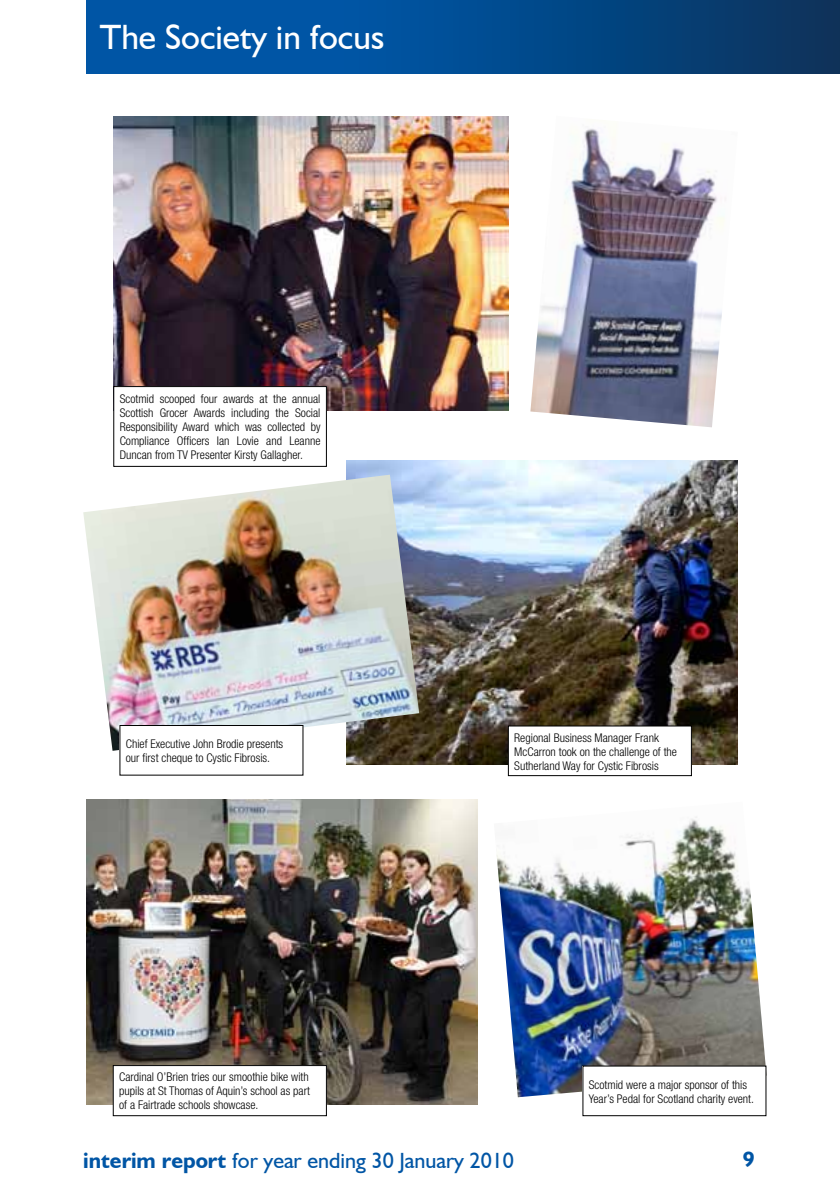
<style>
.page{position:relative;width:840px;height:1191px;background:#fff}
.page>*{position:absolute;margin:0;border:0;box-sizing:border-box;transform-origin:0 0}
.t1{font:35.2px "Humanist 521 BT";color:#fff}
.t2{font:22px "Humanist 521 BT";color:#0055a5}
.t3{font:700 22px "Humanist 521 BT";color:#0055a5}
.t4{font:300 condensed 12px/14px "Helvetica Neue";color:#000}
.s1{font-weight:700}
</style>
<div class="page">
<svg style="left:86px;top:0;width:753px;height:74px;background:#024a8d"></svg>
<img style="left:496px;top:816px;width:270px;height:281px">
<img style="left:86px;top:799px;width:391px;height:305px">
<img style="left:346px;top:460px;width:391px;height:305px">
<div style="left:508px;top:726px;width:183px;height:49px;background:#fff"></div>
<div style="left:508px;top:725px;width:183px;height:51px;border:1px solid #000"></div>
<img style="left:113px;top:117px;width:395px;height:293px">
<img style="left:530px;top:128px;width:196px;height:299px">
<img style="left:83px;top:475px;width:336px;height:276px">
<div style="left:114px;top:386px;width:212px;height:80px;background:#fff"></div>
<div style="left:113px;top:386px;width:213px;height:80px;border:1px solid #000"></div>
<div style="left:120px;top:725px;width:183px;height:50px;background:#fff"></div>
<div style="left:120px;top:725px;width:183px;height:50px;border:1px solid #000"></div>
<div style="left:113px;top:1065px;width:213px;height:50px;background:#fff"></div>
<div style="left:113px;top:1065px;width:213px;height:51px;border:1px solid #000"></div>
<div style="left:582px;top:1066px;width:183px;height:49px;background:#fff"></div>
<div style="left:582px;top:1065px;width:183px;height:51px;border:1px solid #000"></div>
<h1 class="t1" style="left:100px;top:16px;width:286px">The Society in focus</h1>
<p class="t4" style="left:120px;top:392px;width:202px;text-align:justify">Scotmid scooped four awards at the annual Scottish Grocer Awards including the Social Responsibility Award which was collected by Compliance Officers Ian Lovie and Leanne Duncan from TV Presenter Kirsty Gallagher.</p>
<p class="t4" style="left:126px;top:736px;width:159px">Chief Executive John Brodie presents our first cheque to Cystic Fibrosis.</p>
<p class="t4" style="left:514px;top:730px;width:164px">Regional Business Manager Frank<br>McCarron took on the challenge of the<br>Sutherland Way for Cystic Fibrosis</p>
<p class="t4" style="left:119px;top:1070px;width:192px;text-align:justify">Cardinal O’Brien tries our smoothie bike with pupils at St Thomas of Aquin’s school as part of a Fairtrade schools showcase.</p>
<p class="t4" style="left:588px;top:1077px;width:167px">Scotmid were a major sponsor of this<br>Year’s Pedal for Scotland charity event.</p>
<h2 class="t2" style="left:83px;top:1147px;width:432px"><span class="s1">interim report</span> for year ending 30 January 2010</h2>
<h2 class="t3" style="left:742px;top:1145px;width:13px">9</h2>
</div>
